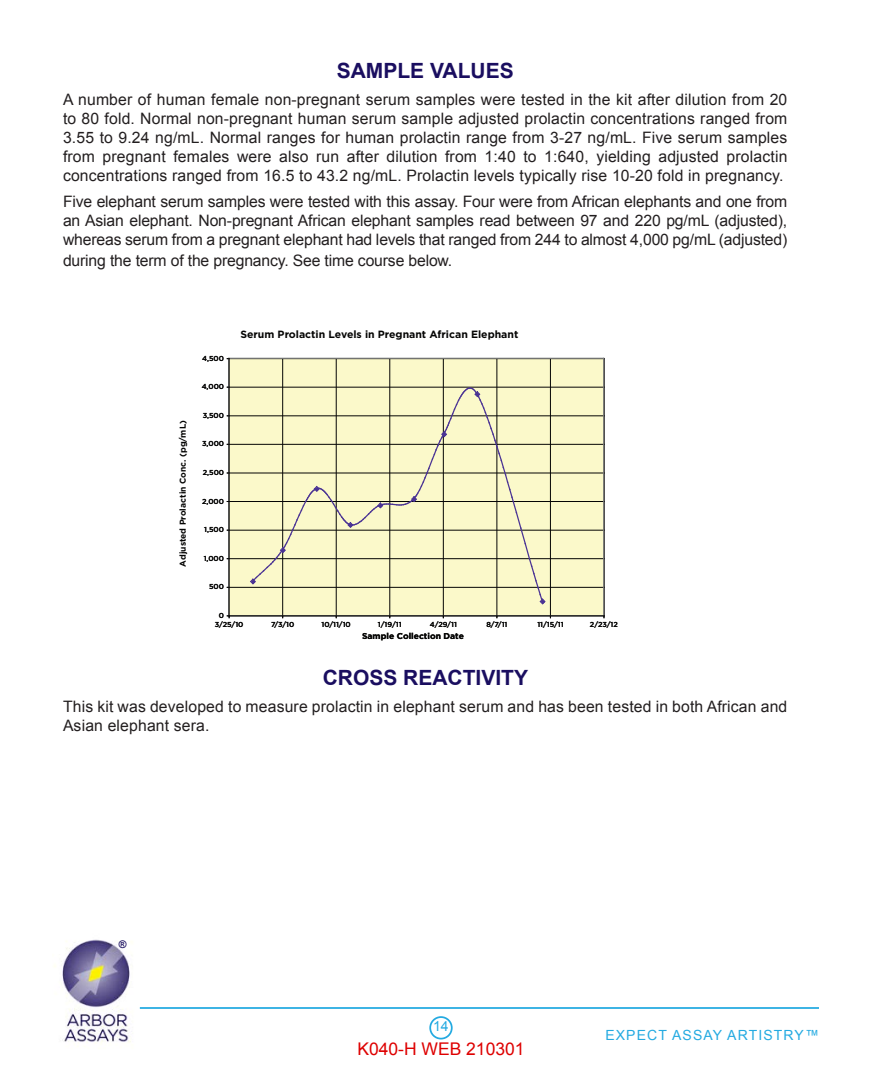
<style>
.page{position:relative;width:882px;height:1071px;background:#fff}
.page>*{position:absolute;margin:0;border:0;box-sizing:border-box;transform-origin:0 0}
.Heading{font:700 21px "Arial";color:#1a0e60}
.t1{font:17.5px "Arial";color:#de0000}
.Body_Text{font:15.75px/18.9px "Arial";letter-spacing:.01em;color:#231f20;text-align:justify}
.Body_Text-2{font:15.75px "Arial";letter-spacing:-.01em;color:#231f20}
.t2{font:14px "Arial";letter-spacing:.08em;color:#24aae1}
.t3{font:700 10.5px "Gotham";color:#050504}
.t4{font:700 10.5px "Arial";color:#1a0e60}
.t5{font:700 8.58px "Gotham";color:#050504}
.t6{font:500 7.17px "Gotham";color:#050504}
</style>
<div class="page">
<div style="left:429px;top:1016px;width:24px;height:24px;border:2px solid #24aae1;border-radius:50%"></div>
<img style="left:54px;top:939px;width:77px;height:105px">
<hr style="left:140px;top:1007px;width:679px;height:2px;background:#24aae1">
<div style="left:229px;top:359px;width:375px;height:257px;background:#fbf9ca"></div>
<hr style="left:229px;top:587px;width:375px;height:1px;background:#050504">
<hr style="left:229px;top:558px;width:375px;height:1px;background:#050504">
<hr style="left:229px;top:530px;width:375px;height:1px;background:#050504">
<hr style="left:229px;top:501px;width:375px;height:1px;background:#050504">
<hr style="left:229px;top:473px;width:375px;height:1px;background:#050504">
<hr style="left:229px;top:444px;width:375px;height:1px;background:#050504">
<hr style="left:229px;top:416px;width:375px;height:1px;background:#050504">
<hr style="left:229px;top:387px;width:375px;height:1px;background:#050504">
<hr style="left:282px;top:359px;width:1px;height:257px;background:#050504">
<hr style="left:336px;top:359px;width:1px;height:257px;background:#050504">
<hr style="left:389px;top:359px;width:1px;height:257px;background:#050504">
<hr style="left:443px;top:359px;width:1px;height:257px;background:#050504">
<hr style="left:497px;top:359px;width:1px;height:257px;background:#050504">
<hr style="left:550px;top:359px;width:1px;height:257px;background:#050504">
<hr style="left:604px;top:359px;width:1px;height:257px;background:#050504">
<hr style="left:229px;top:358px;width:375px;height:1px;background:#808180">
<hr style="left:603px;top:358px;width:1px;height:258px;background:#808180">
<hr style="left:229px;top:615px;width:375px;height:1px;background:#808180">
<hr style="left:229px;top:359px;width:1px;height:257px;background:#050504">
<hr style="left:229px;top:616px;width:375px;height:1px;background:#050504">
<svg style="left:250px;top:387px;width:296px;height:218px"></svg>
<p class="Heading" style="left:337px;top:57px;width:178px">SAMPLE VALUES</p>
<p class="Body_Text" style="left:63px;top:90px;width:726px">A number of human female non-pregnant serum samples were tested in the kit after dilution from 20 to 80 fold. Normal non-pregnant human serum sample adjusted prolactin concentrations ranged from 3.55 to 9.24 ng/mL. Normal ranges for human prolactin range from 3-27 ng/mL. Five serum samples from pregnant females were also run after dilution from 1:40 to 1:640, yielding adjusted prolactin concentrations ranged from 16.5 to 43.2 ng/mL. Prolactin levels typically rise 10-20 fold in pregnancy.</p>
<p class="Body_Text" style="left:63px;top:193px;width:726px">Five elephant serum samples were tested with this assay. Four were from African elephants and one from an Asian elephant. Non-pregnant African elephant samples read between 97 and 220 pg/mL (adjusted), whereas serum from a pregnant elephant had levels that ranged from 244 to almost 4,000 pg/mL (adjusted)</p>
<p class="Body_Text-2" style="left:63px;top:250px;width:391px">during the term of the pregnancy. See time course below.</p>
<p class="t5" style="left:178px;top:567px;width:148px;rotate:-90deg">Adjusted Prolactin Conc. (pg/mL)</p>
<p class="t6" style="left:202px;top:354px;width:23px">4,500</p>
<p class="t6" style="left:202px;top:383px;width:24px">4,000</p>
<p class="t6" style="left:203px;top:411px;width:23px">3,500</p>
<p class="t6" style="left:202px;top:440px;width:23px">3,000</p>
<p class="t6" style="left:203px;top:468px;width:23px">2,500</p>
<p class="t6" style="left:202px;top:497px;width:23px">2,000</p>
<p class="t6" style="left:204px;top:526px;width:21px">1,500</p>
<p class="t6" style="left:204px;top:554px;width:22px">1,000</p>
<p class="t6" style="left:209px;top:583px;width:16px">500</p>
<p class="t6" style="left:219px;top:611px;width:7px">0</p>
<p class="t3" style="left:240px;top:328px;width:279px">Serum Prolactin Levels in Pregnant African Elephant</p>
<p class="t6" style="left:215px;top:620px;width:30px">3/25/10</p>
<p class="t6" style="left:271px;top:620px;width:25px">7/3/10</p>
<p class="t6" style="left:322px;top:620px;width:31px">10/11/10</p>
<p class="t6" style="left:378px;top:620px;width:25px">1/19/11</p>
<p class="t6" style="left:430px;top:620px;width:28px">4/29/11</p>
<p class="t6" style="left:486px;top:620px;width:23px">8/7/11</p>
<p class="t6" style="left:537px;top:620px;width:28px">11/15/11</p>
<p class="t6" style="left:590px;top:620px;width:29px">2/23/12</p>
<p class="t5" style="left:362px;top:631px;width:103px">Sample Collection Date</p>
<p class="Heading" style="left:323px;top:664px;width:207px">CROSS REACTIVITY</p>
<p class="Body_Text" style="left:63px;top:697px;width:726px">This kit was developed to measure prolactin in elephant serum and has been tested in both African and<br>Asian elephant sera.</p>
<p class="t4" style="left:119px;top:937px;width:9px">®</p>
<p class="t2" style="left:433px;top:1017px;width:17px">14</p>
<p class="t1" style="left:357px;top:1037px;width:169px">K040-H WEB 210301</p>
<p class="t2" style="left:605px;top:1025px;width:215px">EXPECT ASSAY ARTISTRY™</p>
</div>
